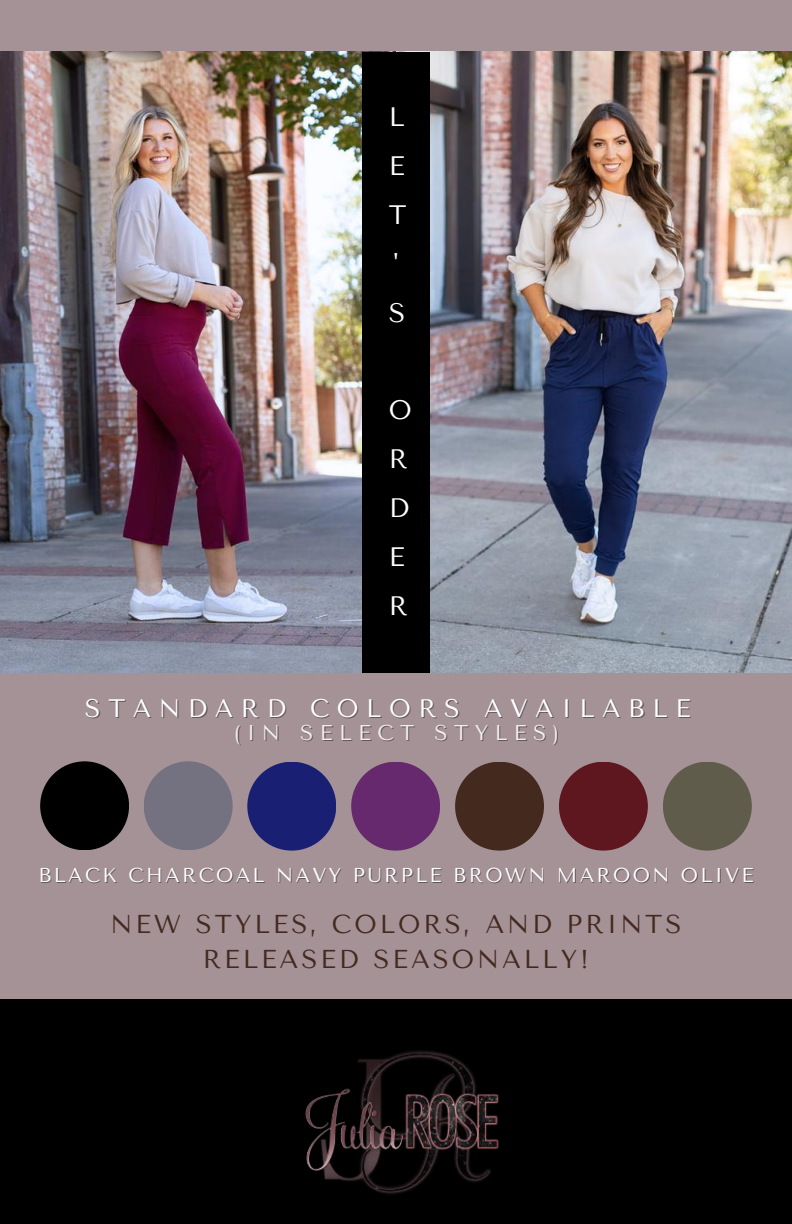
<style>
.page{position:relative;width:792px;height:1224px;background:#a49297}
.page>*{position:absolute;margin:0;border:0;box-sizing:border-box;transform-origin:0 0}
.t1{font:26.6px/48.8px "Tenor Sans";color:#fff}
.t2{font:25.8px/34.4px "Tenor Sans";letter-spacing:.115em;color:#44291e;text-align:center}
.t3{font:25.2px "Tenor Sans";letter-spacing:.3em;color:#fff}
.t4{font:21.2px "Tenor Sans";letter-spacing:.3em;color:#f4efeb}
.t5{font:20px "Tenor Sans";letter-spacing:.115em;color:#fff}
.s1{color:rgb(0 0 0/.4)}
</style>
<div class="page">
<img style="left:0;top:52px;width:792px;height:621px">
<div style="left:362px;top:52px;width:68px;height:620px;background:#000"></div>
<div style="left:0;top:999px;width:792px;height:225px;background:#000"></div>
<div style="left:559px;top:762px;width:89px;height:89px;background:#5f171f;border-radius:50%"></div>
<div style="left:663px;top:762px;width:89px;height:89px;background:#605c4c;border-radius:50%"></div>
<div style="left:351px;top:762px;width:89px;height:89px;background:#66296d;border-radius:50%"></div>
<div style="left:455px;top:762px;width:89px;height:89px;background:#44291e;border-radius:50%"></div>
<div style="left:144px;top:761px;width:89px;height:89px;background:#747180;border-radius:50%"></div>
<div style="left:40px;top:761px;width:89px;height:89px;background:#000;border-radius:50%"></div>
<div style="left:247px;top:762px;width:89px;height:89px;background:#191f72;border-radius:50%"></div>
<img style="left:305px;top:1051px;width:194px;height:143px">
<p class="t1" style="left:389px;top:93px;width:19px">L<br>E<br>T '<br>S</p>
<p class="t1" style="left:389px;top:386px;width:25px">O<br>R<br>D<br>E<br>R</p>
<p class="t3" style="left:85px;top:694px;width:607px">STANDARD COLORS AVAILABLE</p>
<p class="t4" style="left:235px;top:720px;width:326px"><span class="s1">(</span>IN SELECT STYLES)</p>
<p class="t5" style="left:38px;top:864px;width:717px">BLACK CHARCOAL NAVY PURPLE BROWN MAROON OLIVE</p>
<p class="t2" style="left:110px;top:907px;width:573px">NEW STYLES, COLORS, AND PRINTS<br>RELEASED SEASONALLY!</p>
</div>
